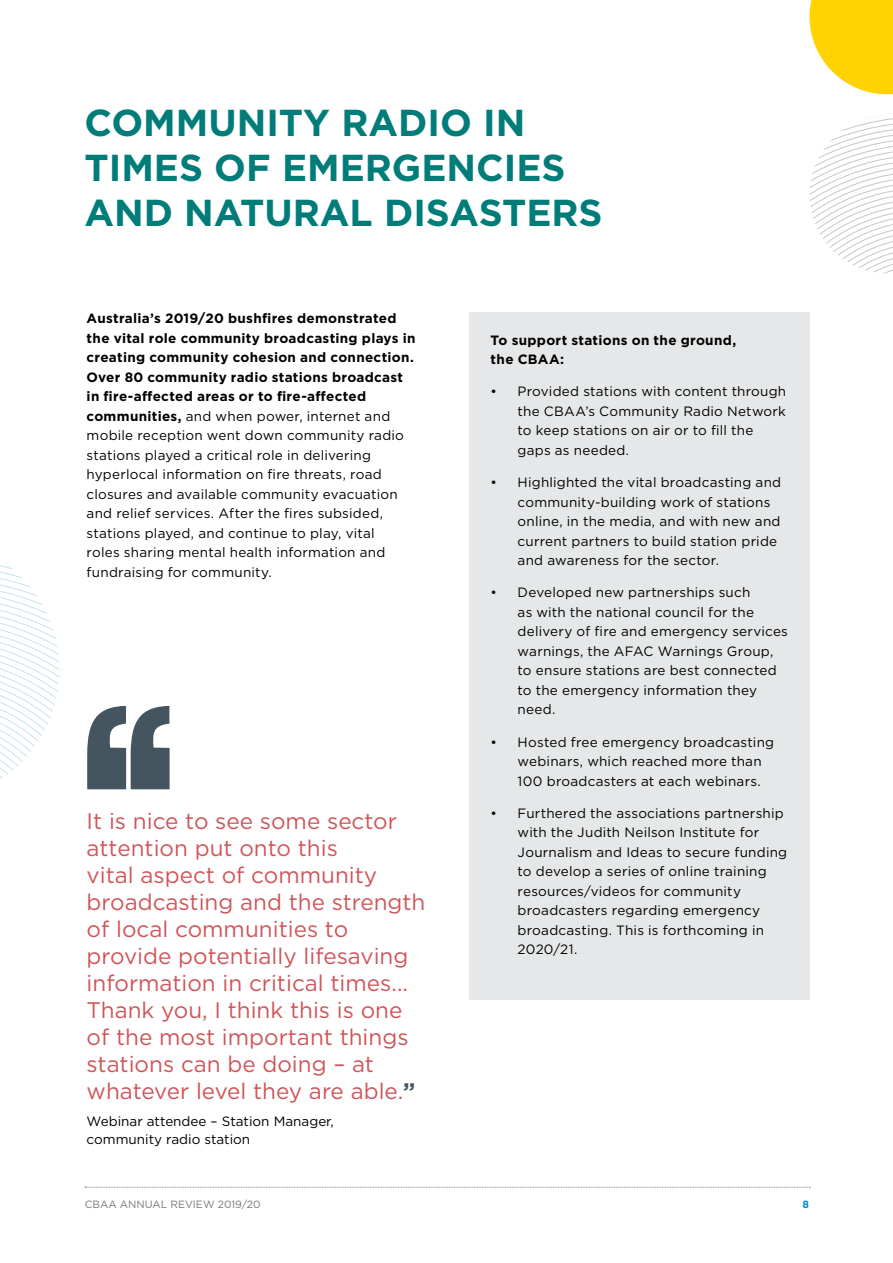
<style>
.page{position:relative;width:893px;height:1263px;background:#fff}
.page>*{position:absolute;margin:0;border:0;box-sizing:border-box;transform-origin:0 0}
.t1{font:700 37.5px/45px "Gotham";color:#007c79}
.t2{font:22.5px/27px "Gotham";color:#cf555a}
.t3{font:13.5px/19.5px "Gotham";letter-spacing:.015em;color:#000}
.t4{font:700 13.5px/19.5px "Gotham";letter-spacing:.02em;color:#000}
.t5{font:10.5px "Gotham";color:#74777b}
.t6{font:700 10.5px "Gotham";color:#008ebe}
.s1{font-weight:700}
.s2{font-weight:700;color:#455560}
</style>
<div class="page">
<svg style="left:85px;top:1187px;width:725px;height:1px"></svg>
<div style="left:469px;top:313px;width:340px;height:687px;background:#e5e7e8"></div>
<svg style="left:809px;top:116px;width:84px;height:158px"></svg>
<svg style="left:809px;top:0;width:84px;height:94px"></svg>
<svg style="left:0;top:565px;width:60px;height:214px"></svg>
<svg style="left:87px;top:706px;width:83px;height:83px"></svg>
<h1 class="t1" style="left:84px;top:100px;width:520px">COMMUNITY RADIO IN<br>TIMES OF EMERGENCIES<br>AND NATURAL DISASTERS</h1>
<p class="t3" style="left:87px;top:309px;width:330px"><span class="s1">Australia’s 2019/20 bushfires demonstrated the vital role community broadcasting plays in creating community cohesion and connection.<br>Over 80 community radio stations broadcast in fire-affected areas or to fire-affected communities,</span> and when power, internet and mobile reception went down community radio stations played a critical role in delivering hyperlocal information on fire threats, road closures and available community evacuation and relief services. After the fires subsided, stations played, and continue to play, vital<br>roles sharing mental health information and fundraising for community.</p>
<p class="t2" style="left:87px;top:807px;width:340px">It is nice to see some sector attention put onto this<br>vital aspect of community broadcasting and the strength of local communities to provide potentially lifesaving information in critical times...<br>Thank you, I think this is one of the most important things stations can be doing – at whatever level they are able.<span class="s2">”</span></p>
<p class="t3" style="left:87px;top:1112px;width:249px;line-height:18px">Webinar attendee – Station Manager, community radio station</p>
<p class="t4" style="left:491px;top:330px;width:247px">To support stations on the ground, the CBAA:</p>
<p class="t3" style="left:518px;top:382px;width:270px;text-indent:-27px">• Provided stations with content through the CBAA’s Community Radio Network to keep stations on air or to fill the gaps as needed.</p>
<p class="t3" style="left:518px;top:472px;width:265px;text-indent:-27px">• Highlighted the vital broadcasting and community-building work of stations online, in the media, and with new and current partners to build station pride and awareness for the sector.</p>
<p class="t3" style="left:518px;top:582px;width:272px;text-indent:-27px">• Developed new partnerships such<br>as with the national council for the delivery of fire and emergency services warnings, the AFAC Warnings Group, to ensure stations are best connected to the emergency information they need.</p>
<p class="t3" style="left:518px;top:732px;width:258px;text-indent:-27px">• Hosted free emergency broadcasting webinars, which reached more than<br>100 broadcasters at each webinars.</p>
<p class="t3" style="left:518px;top:803px;width:271px;text-indent:-27px">• Furthered the associations partnership with the Judith Neilson Institute for Journalism and Ideas to secure funding to develop a series of online training resources/videos for community broadcasters regarding emergency broadcasting. This is forthcoming in 2020/21.</p>
<p class="t5" style="left:85px;top:1197px;width:177px">CBAA ANNUAL REVIEW 2019/20</p>
<p class="t6" style="left:802px;top:1197px;width:8px">8</p>
</div>
